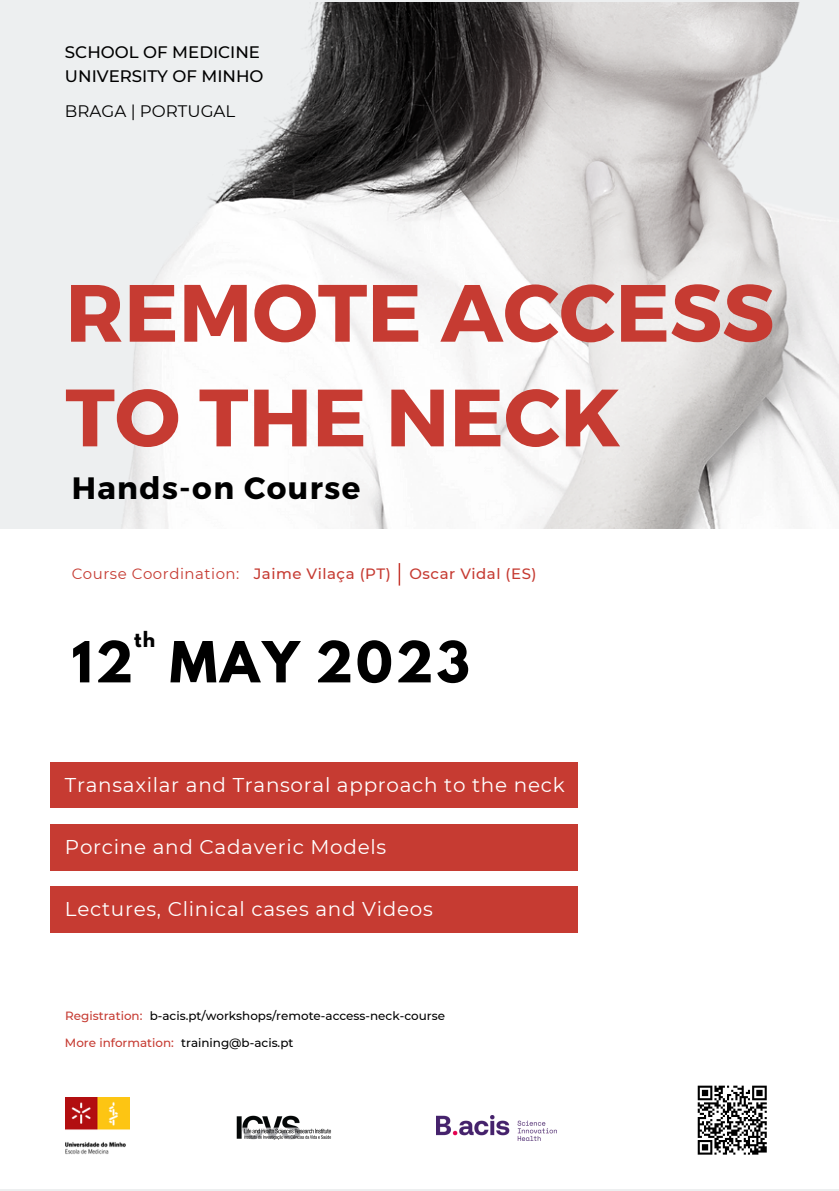
<style>
.page{position:relative;width:839px;height:1191px;background:#fff}
.page>*{position:absolute;margin:0;border:0;box-sizing:border-box;transform-origin:0 0}
.t1{font:700 81px/104.6px "Montserrat";color:#c63b32}
.t2{font:700 50.2px "League Spartan";letter-spacing:.06em;color:#000}
.t3{font:700 30.8px "Montserrat";letter-spacing:.045em;color:#000}
.t4{font:20px "Montserrat";letter-spacing:.035em;color:#fff}
.t5{font:700 18.8px "League Spartan";color:#000}
.t6{font:500 16.6px/23.2px "Montserrat";color:#000}
.t7{font:16.6px "Montserrat";color:#000}
.t8{font:500 15px "Montserrat";letter-spacing:.035em;color:#c63b32}
.t9{font:500 12px "Montserrat";color:#000}
.t10{font:500 12px "Montserrat";color:#c63b32}
.s1{font-weight:400}
.s2{color:#c63b32}
</style>
<div class="page">
<img style="left:0;top:2px;width:838px;height:527px">
<div style="left:51px;top:762px;width:527px;height:46px;background:#c63b32"></div>
<img style="left:236px;top:1115px;width:95px;height:25px">
<img style="left:65px;top:1097px;width:65px;height:58px">
<img style="left:437px;top:1115px;width:120px;height:26px">
<div style="left:51px;top:824px;width:527px;height:46px;background:#c63b32"></div>
<div style="left:51px;top:887px;width:527px;height:46px;background:#c63b32"></div>
<hr style="left:398px;top:563px;width:2px;height:23px;background:#c63b32">
<svg style="left:697px;top:1086px;width:69px;height:69px"></svg>
<p class="t6" style="left:65px;top:41px;width:200px">SCHOOL OF MEDICINE<br>UNIVERSITY OF MINHO</p>
<p class="t7" style="left:65px;top:101px;width:172px">BRAGA | PORTUGAL</p>
<h1 class="t1" style="left:65px;top:257px;width:710px">REMOTE ACCESS<br>TO THE NECK</h1>
<h3 class="t3" style="left:72px;top:468px;width:290px">Hands-on Course</h3>
<p class="t8" style="left:72px;top:564px;width:466px"><span class="s1">Course Coordination:</span> Jaime Vilaça (PT) Oscar Vidal (ES)</p>
<p class="t5" style="left:134px;top:631px;width:22px">th</p>
<h2 class="t2" style="left:72px;top:637px;width:399px">12 MAY 2023</h2>
<p class="t4" style="left:65px;top:772px;width:501px">Transaxilar and Transoral approach to the neck</p>
<p class="t4" style="left:65px;top:835px;width:323px">Porcine and Cadaveric Models</p>
<p class="t4" style="left:65px;top:897px;width:369px">Lectures, Clinical cases and Videos</p>
<p class="t9" style="left:65px;top:1009px;width:381px"><span class="s2">Registration:</span> b-acis.pt/workshops/remote-access-neck-course</p>
<p class="t9" style="left:181px;top:1035px;width:114px">training@b-acis.pt</p>
<p class="t10" style="left:65px;top:1035px;width:110px">More information:</p>
</div>
